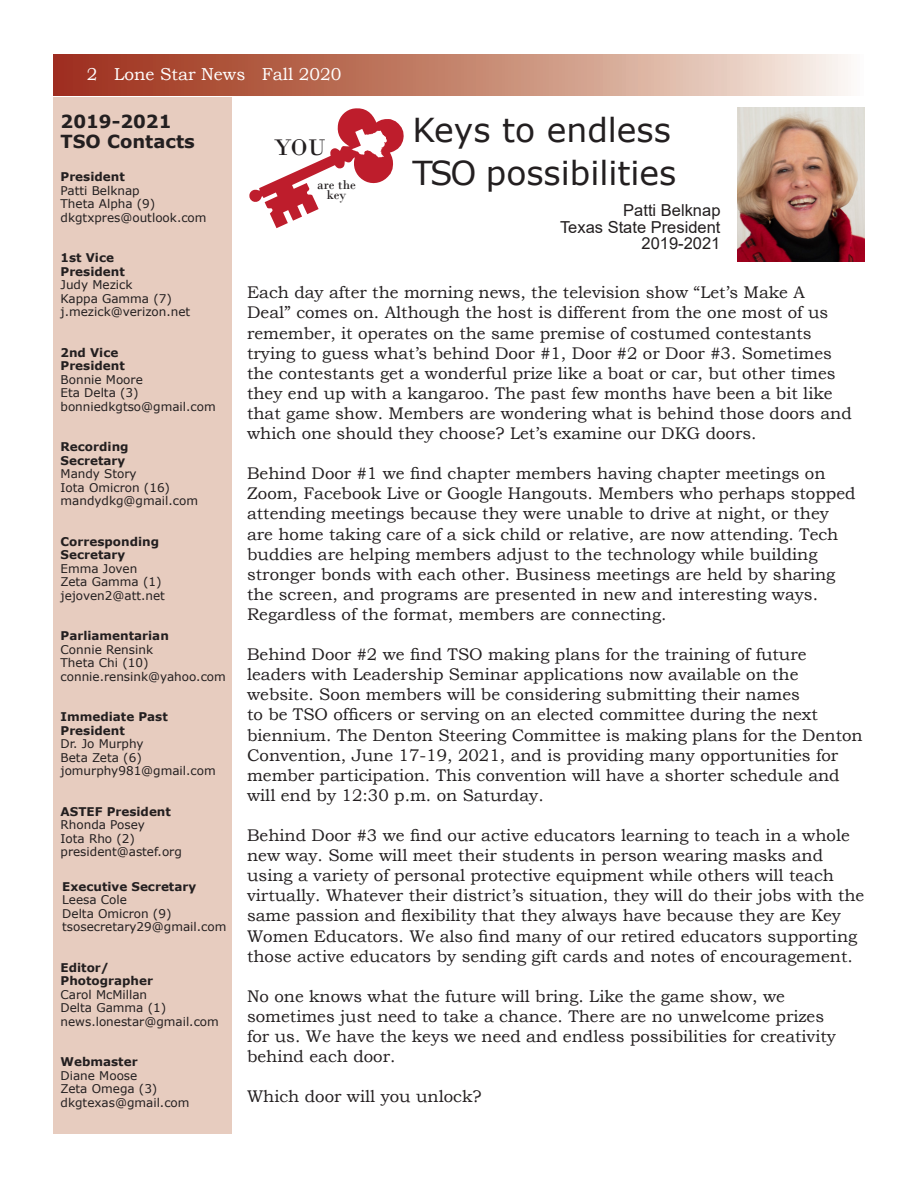
<style>
.page{position:relative;width:918px;height:1188px;background:#fff}
.page>*{position:absolute;margin:0;border:0;box-sizing:border-box;transform-origin:0 0}
.Headlines{font:33px/43.5px "Verdana";color:#231f20}
.t1{font:23.7px "Bodoni";color:#231f20}
.t2{font:700 18px "Verdana";color:#231f20}
.t3{font:17.25px "Bookman Old Style";color:#fff}
.t4{font:16.8px/20.1px "Bookman Old Style";color:#231f20}
.Byline{font:16.5px "Arial";color:#231f20}
.t5{font:13.35px "Bodoni";color:#231f20}
.t6{font:13.2px "Bodoni";color:#231f20}
.t7{font:12px "Verdana";color:#231f20}
.t8{font:700 12px "Verdana";color:#231f20}
</style>
<div class="page">
<svg style="left:54px;top:54px;width:794px;height:41px;background:#c68874"></svg>
<img style="left:737px;top:107px;width:128px;height:155px">
<div style="left:54px;top:97px;width:178px;height:1037px;background:#e7ccbf"></div>
<svg style="left:249px;top:108px;width:155px;height:120px"></svg>
<p class="t3" style="left:87px;top:63px;width:256px">2 Lone Star News Fall 2020</p>
<p class="t2" style="left:61px;top:108px;width:113px">2019-2021</p>
<p class="t2" style="left:61px;top:128px;width:136px">TSO Contacts</p>
<p class="t8" style="left:61px;top:168px;width:66px">President</p>
<p class="t7" style="left:61px;top:182px;width:81px">Patti Belknap</p>
<p class="t7" style="left:61px;top:196px;width:96px">Theta Alpha (9)</p>
<p class="t7" style="left:61px;top:209px;width:148px">dkgtxpres@outlook.com</p>
<p class="t8" style="left:61px;top:249px;width:55px">1st Vice</p>
<p class="t8" style="left:61px;top:263px;width:66px">President</p>
<p class="t7" style="left:61px;top:277px;width:74px">Judy Mezick</p>
<p class="t7" style="left:61px;top:290px;width:113px">Kappa Gamma (7)</p>
<p class="t7" style="left:61px;top:304px;width:131px">j.mezick@verizon.net</p>
<p class="t8" style="left:61px;top:344px;width:59px">2nd Vice</p>
<p class="t8" style="left:61px;top:357px;width:66px">President</p>
<p class="t7" style="left:61px;top:371px;width:84px">Bonnie Moore</p>
<p class="t7" style="left:61px;top:385px;width:80px">Eta Delta (3)</p>
<p class="t7" style="left:61px;top:398px;width:157px">bonniedkgtso@gmail.com</p>
<p class="t8" style="left:61px;top:438px;width:70px">Recording</p>
<p class="t8" style="left:61px;top:452px;width:66px">Secretary</p>
<p class="t7" style="left:61px;top:466px;width:78px">Mandy Story</p>
<p class="t7" style="left:61px;top:479px;width:111px">Iota Omicron (16)</p>
<p class="t7" style="left:61px;top:493px;width:139px">mandydkg@gmail.com</p>
<p class="t8" style="left:61px;top:533px;width:100px">Corresponding</p>
<p class="t8" style="left:61px;top:546px;width:66px">Secretary</p>
<p class="t7" style="left:61px;top:560px;width:78px">Emma Joven</p>
<p class="t7" style="left:61px;top:574px;width:102px">Zeta Gamma (1)</p>
<p class="t7" style="left:61px;top:587px;width:106px">jejoven2@att.net</p>
<p class="t8" style="left:61px;top:627px;width:110px">Parliamentarian</p>
<p class="t7" style="left:61px;top:641px;width:94px">Connie Rensink</p>
<p class="t7" style="left:61px;top:655px;width:89px">Theta Chi (10)</p>
<p class="t7" style="left:61px;top:668px;width:167px">connie.rensink@yahoo.com</p>
<p class="t8" style="left:61px;top:708px;width:109px">Immediate Past</p>
<p class="t8" style="left:61px;top:722px;width:66px">President</p>
<p class="t7" style="left:61px;top:736px;width:85px">Dr. Jo Murphy</p>
<p class="t7" style="left:61px;top:749px;width:83px">Beta Zeta (6)</p>
<p class="t7" style="left:61px;top:763px;width:157px">jomurphy981@gmail.com</p>
<p class="t8" style="left:61px;top:803px;width:112px">ASTEF President</p>
<p class="t7" style="left:61px;top:817px;width:86px">Rhonda Posey</p>
<p class="t7" style="left:61px;top:830px;width:76px">Iota Rho (2)</p>
<p class="t7" style="left:61px;top:844px;width:123px">president@astef.org</p>
<p class="t8" style="left:62px;top:878px;width:135px">Executive Secretary</p>
<p class="t7" style="left:62px;top:892px;width:66px">Leesa Cole</p>
<p class="t7" style="left:62px;top:905px;width:111px">Delta Omicron (9)</p>
<p class="t7" style="left:62px;top:919px;width:166px">tsosecretary29@gmail.com</p>
<p class="t8" style="left:61px;top:959px;width:50px">Editor/</p>
<p class="t8" style="left:61px;top:972px;width:94px">Photographer</p>
<p class="t7" style="left:61px;top:986px;width:88px">Carol McMillan</p>
<p class="t7" style="left:61px;top:1000px;width:107px">Delta Gamma (1)</p>
<p class="t7" style="left:61px;top:1013px;width:160px">news.lonestar@gmail.com</p>
<p class="t8" style="left:61px;top:1053px;width:79px">Webmaster</p>
<p class="t7" style="left:61px;top:1067px;width:78px">Diane Moose</p>
<p class="t7" style="left:61px;top:1081px;width:98px">Zeta Omega (3)</p>
<p class="t7" style="left:61px;top:1094px;width:131px">dkgtexas@gmail.com</p>
<p class="t1" style="left:274px;top:133px;width:53px">YOU</p>
<p class="t5" style="left:317px;top:177px;width:40px">are the</p>
<p class="t6" style="left:327px;top:187px;width:21px">key</p>
<p class="Headlines" style="left:412px;top:108px;width:265px">Keys to endless<br>TSO possibilities</p>
<p class="Byline" style="left:623px;top:199px;width:99px">Patti Belknap</p>
<p class="Byline" style="left:560px;top:216px;width:162px">Texas State President</p>
<p class="Byline" style="left:642px;top:232px;width:80px">2019-2021</p>
<p class="t4" style="left:247px;top:283px;width:606px">Each day after the morning news, the television show “Let’s Make A Deal” comes on. Although the host is different from the one most of us remember, it operates on the same premise of costumed contestants trying to guess what’s behind Door #1, Door #2 or Door #3. Sometimes the contestants get a wonderful prize like a boat or car, but other times they end up with a kangaroo. The past few months have been a bit like that game show. Members are wondering what is behind those doors and which one should they choose? Let’s examine our DKG doors.</p>
<p class="t4" style="left:247px;top:464px;width:610px">Behind Door #1 we find chapter members having chapter meetings on Zoom, Facebook Live or Google Hangouts. Members who perhaps stopped attending meetings because they were unable to drive at night, or they are home taking care of a sick child or relative, are now attending. Tech buddies are helping members adjust to the technology while building stronger bonds with each other. Business meetings are held by sharing the screen, and programs are presented in new and interesting ways.<br>Regardless of the format, members are connecting.</p>
<p class="t4" style="left:247px;top:644px;width:617px">Behind Door #2 we find TSO making plans for the training of future leaders with Leadership Seminar applications now available on the website. Soon members will be considering submitting their names<br>to be TSO officers or serving on an elected committee during the next biennium. The Denton Steering Committee is making plans for the Denton Convention, June 17-19, 2021, and is providing many opportunities for member participation. This convention will have a shorter schedule and will end by 12:30 p.m. on Saturday.</p>
<p class="t4" style="left:247px;top:825px;width:619px">Behind Door #3 we find our active educators learning to teach in a whole new way. Some will meet their students in person wearing masks and using a variety of personal protective equipment while others will teach virtually. Whatever their district’s situation, they will do their jobs with the same passion and flexibility that they always have because they are Key Women Educators. We also find many of our retired educators supporting those active educators by sending gift cards and notes of encouragement.</p>
<p class="t4" style="left:247px;top:986px;width:590px">No one knows what the future will bring. Like the game show, we sometimes just need to take a chance. There are no unwelcome prizes for us. We have the keys we need and endless possibilities for creativity behind each door.</p>
<p class="t4" style="left:247px;top:1087px;width:236px">Which door will you unlock?</p>
</div>
